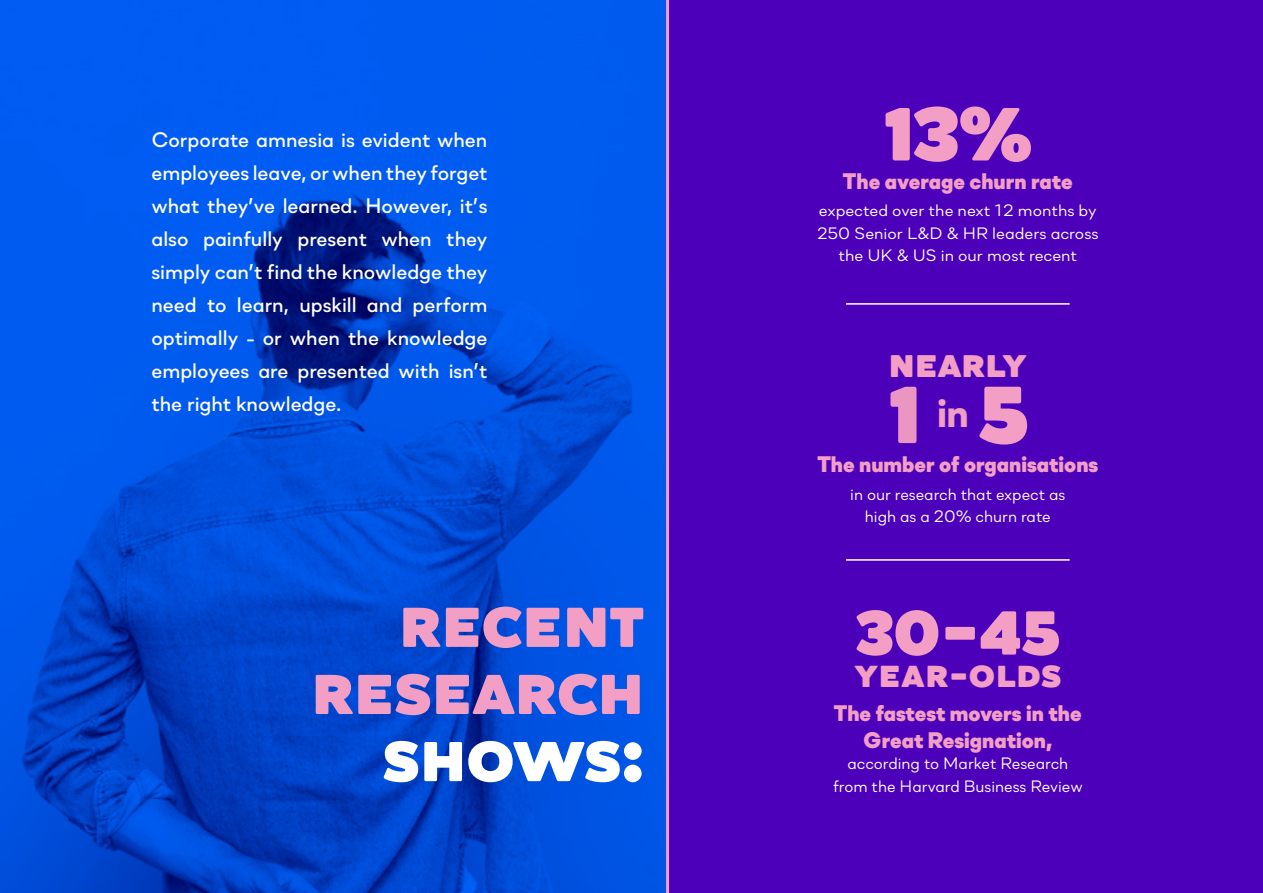
<style>
.page{position:relative;width:1263px;height:893px;background:#fff}
.page>*{position:absolute;margin:0;border:0;box-sizing:border-box;transform-origin:0 0}
.t1{font:80.55px "Dallas PS Sans Bld";color:#eb96c2}
.t2{font:75px "Dallas PS Sans Bld";color:#f39fc5}
.t3{font:61.8px "Dallas PS Sans Bld";color:#f39fc5}
.t4{font:55.95px/67.1px "Dallas PS Sans Bld";letter-spacing:-.04em;color:#f39fc5;text-align:right}
.t5{font:55.95px "Dallas PS Sans Bld";letter-spacing:-.035em;color:#fff}
.t6{font:800 41.1px "Soin Sans Neue";color:#f29ec4}
.t7{font:31.2px "Dallas PS Sans Bld";letter-spacing:-.03em;color:#f39fc5}
.t8{font:30.3px "Dallas PS Sans Bld";color:#f39fc5}
.t9{font:900 22.5px/27px "Soin Sans Neue";color:#f39fc5;text-align:center}
.t10{font:500 21px/33px "Soin Sans Neue";color:#fff;text-align:justify}
.t11{font:16.5px/22.5px "Soin Sans Neue";color:#fff;text-align:center}
.t12{font:16.5px/22.5px "Soin Sans Neue";color:#fff;text-align:center;scale:1.04 1}
.s1{color:#f39fc5}
</style>
<div class="page">
<img style="left:0;top:0;width:666px;height:893px">
<div style="left:666px;top:0;width:597px;height:893px;background:#4d00ba"></div>
<hr style="left:846px;top:303px;width:224px;height:2px;background:#fff">
<hr style="left:846px;top:559px;width:224px;height:2px;background:#fff">
<hr style="left:666px;top:0;width:3px;height:893px;background:#f39fc5">
<p class="t10" style="left:151px;top:121px;width:338px">Corporate amnesia is evident when employees leave, or when they forget what they’ve learned. However, it’s also painfully present when they simply can’t find the knowledge they need to learn, upskill and perform optimally - or when the knowledge employees are presented with isn’t the right knowledge.</p>
<h3 class="t4" style="left:310px;top:593px;width:336px">RECENT<br>RESEARCH</h3>
<h3 class="t5" style="left:382px;top:724px;width:264px">SHOWS:</h3>
<h2 class="t2" style="left:883px;top:83px;width:151px">13%</h2>
<p class="t9" style="left:843px;top:164px;width:231px">The average churn rate</p>
<p class="t12" style="left:817px;top:198px;width:272px">expected over the next 12 months by<br>250 Senior L&amp;D &amp; HR leaders across the UK &amp; US in our most recent</p>
<h3 class="t7" style="left:888px;top:345px;width:141px">NEARLY</h3>
<h3 class="t6" style="left:937px;top:383px;width:33px">in</h3>
<h1 class="t1" style="left:888px;top:360px;width:141px">1 <span class="s1">5</span></h1>
<p class="t9" style="left:817px;top:447px;width:282px">The number of organisations</p>
<p class="t11" style="left:850px;top:481px;width:217px">in our research that expect as high as a 20% churn rate</p>
<h3 class="t3" style="left:856px;top:591px;width:205px">30-45</h3>
<h3 class="t8" style="left:854px;top:655px;width:209px">YEAR-OLDS</h3>
<p class="t9" style="left:834px;top:696px;width:249px">The fastest movers in the<br>Great Resignation,</p>
<p class="t11" style="left:833px;top:751px;width:251px">according to Market Research from the Harvard Business Review</p>
</div>
